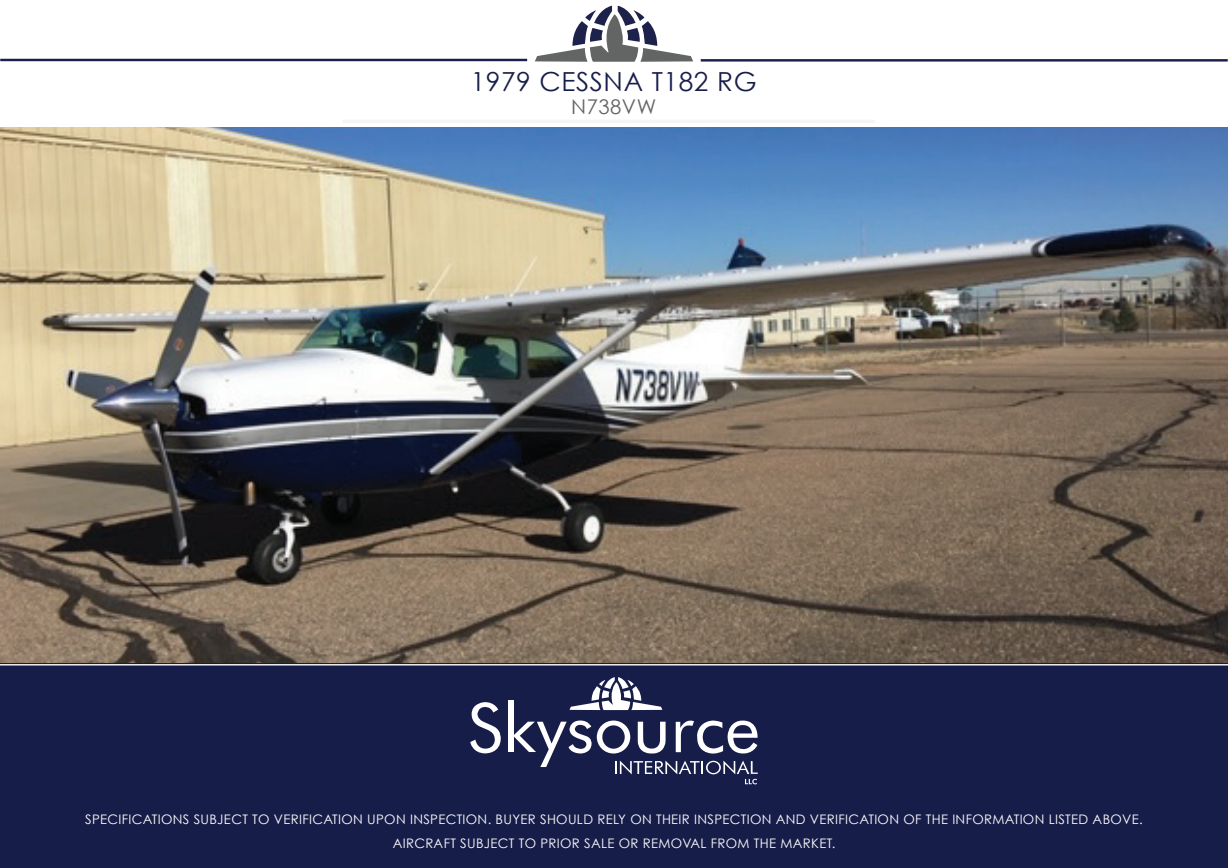
<style>
.page{position:relative;width:1228px;height:868px;background:#fff}
.page>*{position:absolute;margin:0;border:0;box-sizing:border-box;transform-origin:0 0}
.t1{font:26.25px "Century Gothic";letter-spacing:.025em;color:#181e4a}
.t2{font:20.3px "Century Gothic";letter-spacing:.025em;color:#636564}
.t3{font:13.12px/23.3px "Century Gothic";letter-spacing:.025em;color:#fff;text-align:center}
</style>
<div class="page">
<img style="left:0;top:127px;width:1228px;height:536px">
<div style="left:0;top:663px;width:1228px;height:205px;background:#171d49"></div>
<svg style="left:535px;top:6px;width:158px;height:56px"></svg>
<hr style="left:701px;top:59px;width:527px;height:3px;background:#1d1e4c">
<hr style="left:0;top:59px;width:527px;height:2px;background:#1d1e4c">
<svg style="left:569px;top:677px;width:93px;height:33px"></svg>
<svg style="left:470px;top:702px;width:31px;height:52px"></svg>
<div style="left:508px;top:701px;width:5px;height:51px;background:#fff"></div>
<svg style="left:513px;top:717px;width:245px;height:67px"></svg>
<hr style="left:342px;top:120px;width:533px;height:3px;background:#e0e0e0">
<hr style="left:0;top:664px;width:1228px;height:1px;background:#fff">
<h1 class="t1" style="left:471px;top:65px;width:287px">1979 CESSNA T182 RG</h1>
<h2 class="t2" style="left:571px;top:94px;width:87px">N738VW</h2>
<p class="t3" style="left:85px;top:808px;width:1059px">SPECIFICATIONS SUBJECT TO VERIFICATION UPON INSPECTION. BUYER SHOULD RELY ON THEIR INSPECTION AND VERIFICATION OF THE INFORMATION LISTED ABOVE.<br>AIRCRAFT SUBJECT TO PRIOR SALE OR REMOVAL FROM THE MARKET.</p>
</div>
